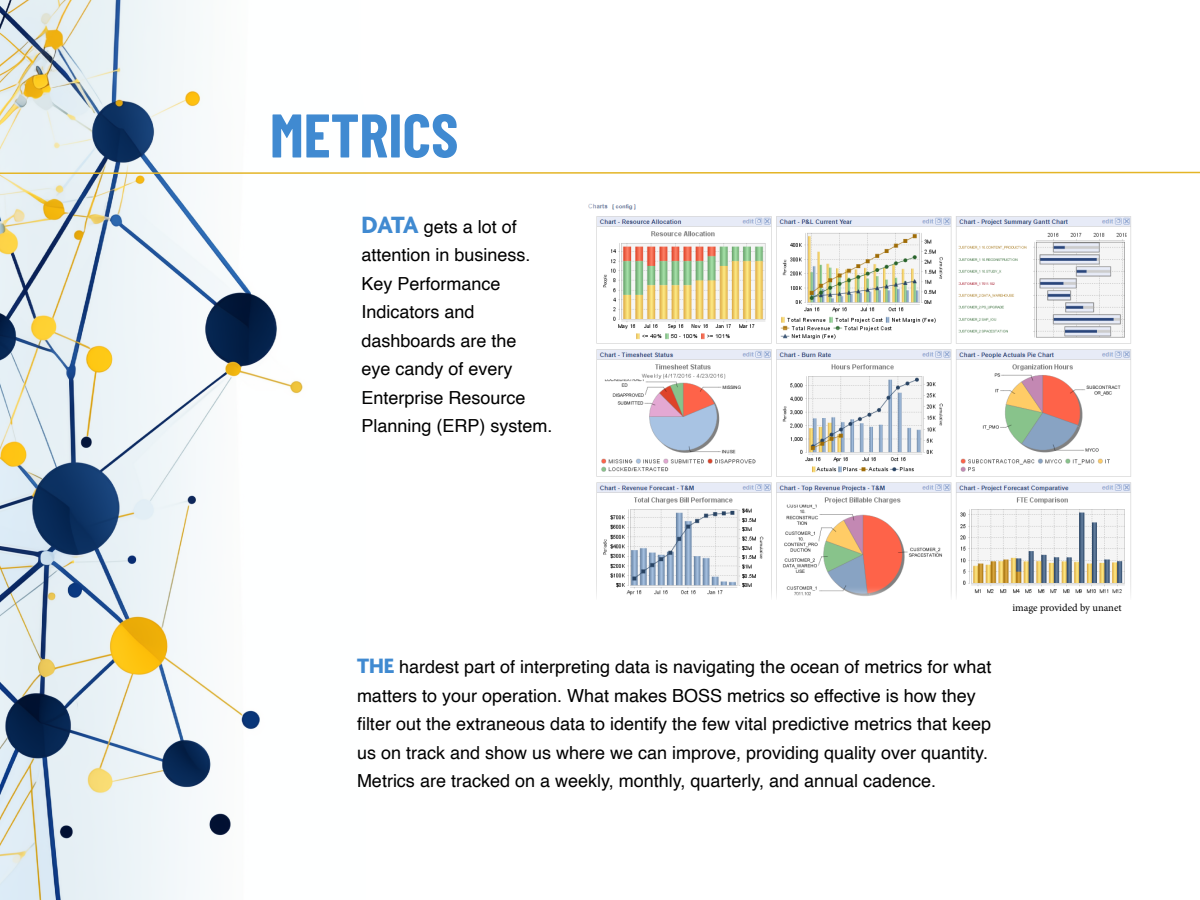
<style>
.page{position:relative;width:1200px;height:900px;background:#fff}
.page>*{position:absolute;margin:0;border:0;box-sizing:border-box;transform-origin:0 0}
.t1{font:700 61.5px "Barlow Condensed";color:#408ad1}
.t2{font:18px/28.5px "Helvetica";color:#000}
.t3{font:10.5px "Minion Pro";letter-spacing:-.005em;color:#000}
.s1{font-family:"Agenda";font-weight:700;font-size:25.5px;color:#408ad1}
.s2{font-family:"Agenda";font-weight:700;font-size:22.5px;color:#408ad1}
</style>
<div class="page">
<img style="left:0;top:0;width:303px;height:900px">
<svg style="left:0;top:171px;width:1200px;height:5px"></svg>
<img style="left:588px;top:203px;width:543px;height:397px">
<h1 class="t1" style="left:270px;top:92px;width:190px">METRICS</h1>
<p class="t2" style="left:361px;top:213px;width:193px"><span class="s1">DATA</span> gets a lot of attention in business.<br>Key Performance<br>Indicators and dashboards are the<br>eye candy of every<br>Enterprise Resource<br>Planning (ERP) system.</p>
<p class="t2" style="left:357px;top:653px;width:636px"><span class="s2">THE</span> hardest part of interpreting data is navigating the ocean of metrics for what matters to your operation. What makes BOSS metrics so effective is how they filter out the extraneous data to identify the few vital predictive metrics that keep us on track and show us where we can improve, providing quality over quantity.<br>Metrics are tracked on a weekly, monthly, quarterly, and annual cadence.</p>
<p class="t3" style="left:1012px;top:600px;width:111px">image provided by unanet</p>
</div>
